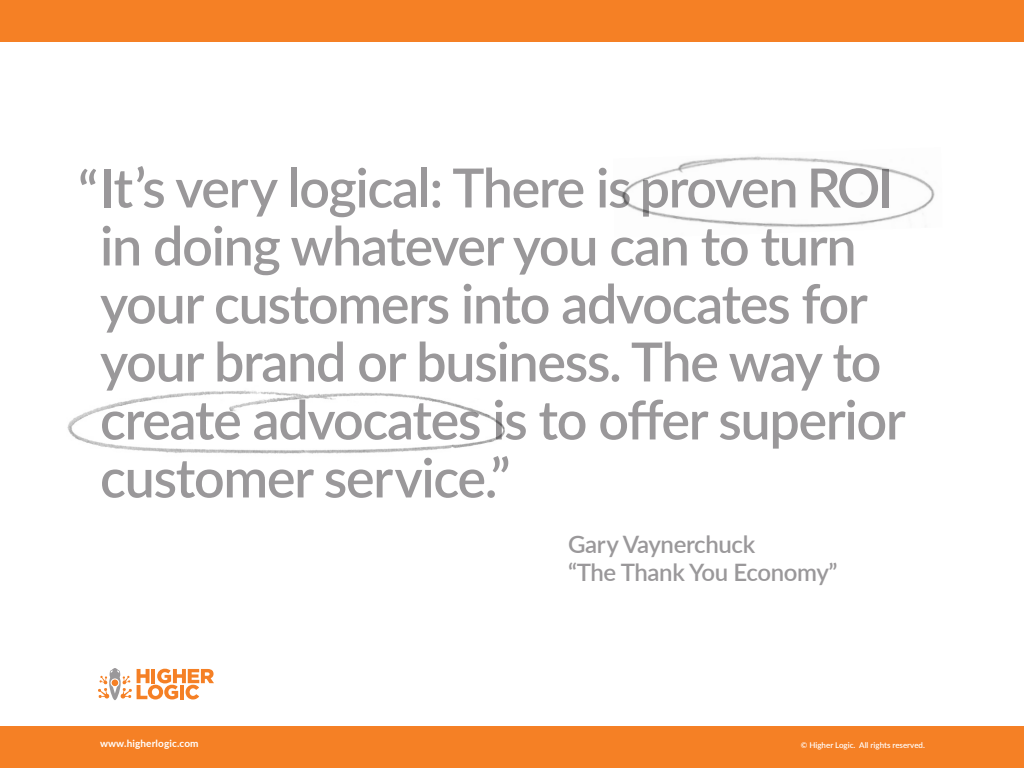
<style>
.page{position:relative;width:1024px;height:768px;background:#fff}
.page>*{position:absolute;margin:0;border:0;box-sizing:border-box;transform-origin:0 0}
.t1{font:600 54px/58px "Lato";letter-spacing:-.025em;color:#9a989a}
.t2{font:600 24px/28px "Lato";letter-spacing:-.015em;color:#9a989a}
.t3{font:700 10px "Lato";letter-spacing:.01em;color:#fff}
.t4{font:600 8px "Lato";color:#fff}
</style>
<div class="page">
<div style="left:0;top:0;width:1024px;height:42px;background:#f58025"></div>
<div style="left:0;top:726px;width:1024px;height:42px;background:#f58025"></div>
<svg style="left:98px;top:668px;width:116px;height:32px"></svg>
<img style="left:621px;top:156px;width:314px;height:72px">
<img style="left:67px;top:390px;width:438px;height:64px">
<p class="t1" style="left:100px;top:157px;width:807px">It’s very logical: There is proven ROI in doing whatever you can to turn your customers into advocates for your brand or business. The way to create advocates is to offer superior customer service.”</p>
<p class="t2" style="left:568px;top:530px;width:271px">Gary Vaynerchuck<br>“The Thank You Economy”</p>
<p class="t1" style="left:78px;top:160px;width:22px">“</p>
<p class="t3" style="left:100px;top:736px;width:100px">www.higherlogic.com</p>
<p class="t4" style="left:801px;top:739px;width:126px">© Higher Logic. All rights reserved.</p>
</div>
